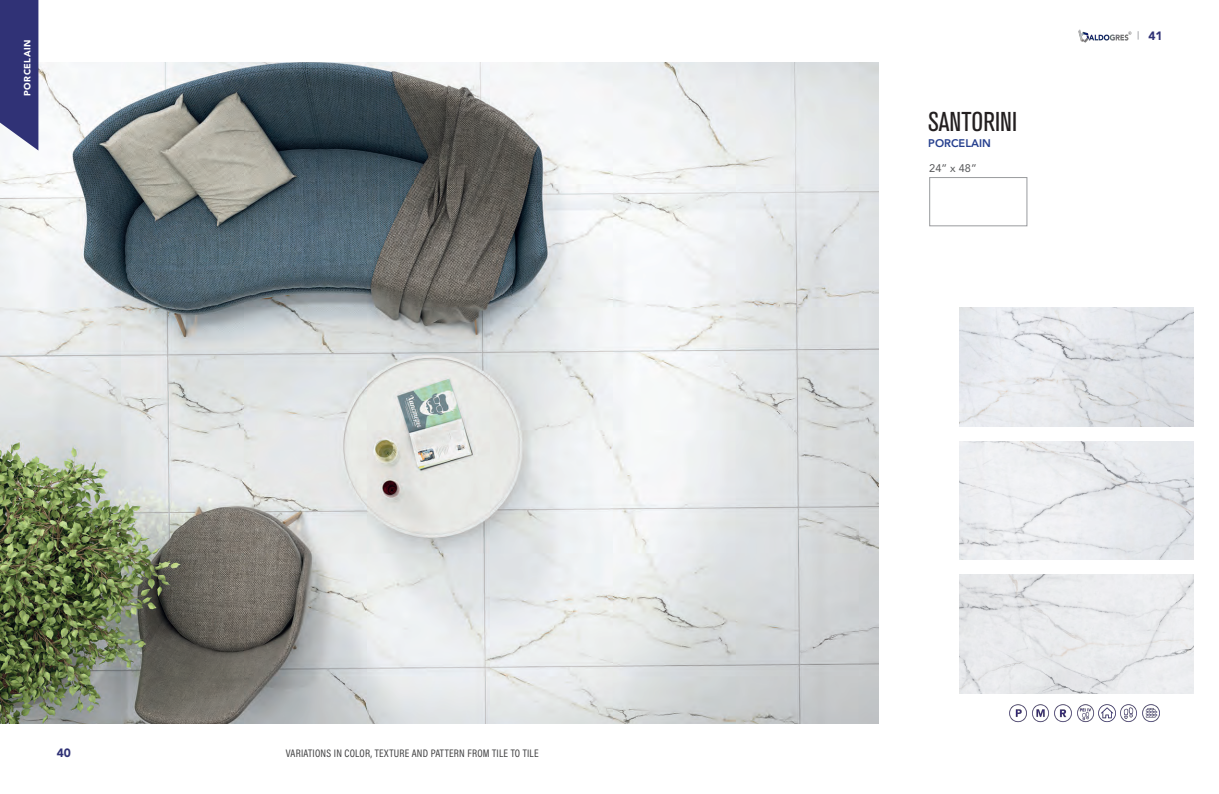
<style>
.page{position:relative;width:1219px;height:794px;background:#fff}
.page>*{position:absolute;margin:0;border:0;box-sizing:border-box;transform-origin:0 0}
.t1{font:condensed 27px "Akzidenz Grotesk BQ";color:#231f20}
.t2{font:900 12px "Avenir LT Std";color:#303276}
.t3{font:11px "Acumin Variable Concept";letter-spacing:.02em;color:#3e3e3f}
.t4{font:800 11px "Avenir LT Std";color:#253f8e}
.t5{font:11px "Avenir LT Std";color:#57585a}
.t6{font:900 9px "Avenir LT Std";letter-spacing:.05em;color:#fff}
</style>
<div class="page">
<img style="left:1078px;top:29px;width:54px;height:14px">
<img style="left:1077px;top:704px;width:60px;height:19px">
<img style="left:1142px;top:704px;width:18px;height:18px">
<img style="left:1054px;top:704px;width:18px;height:19px">
<img style="left:1009px;top:704px;width:18px;height:19px">
<img style="left:1032px;top:704px;width:17px;height:19px">
<div style="left:929px;top:177px;width:98px;height:49px;border:1px solid #999b9e"></div>
<img style="left:0;top:62px;width:879px;height:661px">
<svg style="left:0;top:0;width:38px;height:151px;background:#434582"></svg>
<svg style="left:959px;top:307px;width:235px;height:119px;background:#e1e4e8"></svg>
<svg style="left:959px;top:441px;width:235px;height:119px;fill:#e9ebee"></svg>
<svg style="left:959px;top:574px;width:235px;height:119px;background:#e6e8ea"></svg>
<p class="t6" style="left:22px;top:96px;width:57px;rotate:-90deg">PORCELAIN</p>
<p class="t2" style="left:57px;top:746px;width:16px">40</p>
<p class="t3" style="left:286px;top:746px;width:254px">VARIATIONS IN COLOR, TEXTURE AND PATTERN FROM TILE TO TILE</p>
<h1 class="t1" style="left:928px;top:106px;width:90px">SANTORINI</h1>
<p class="t4" style="left:928px;top:137px;width:64px">PORCELAIN</p>
<p class="t5" style="left:929px;top:162px;width:49px">24” x 48”</p>
<p class="t2" style="left:1148px;top:28px;width:16px">41</p>
</div>
